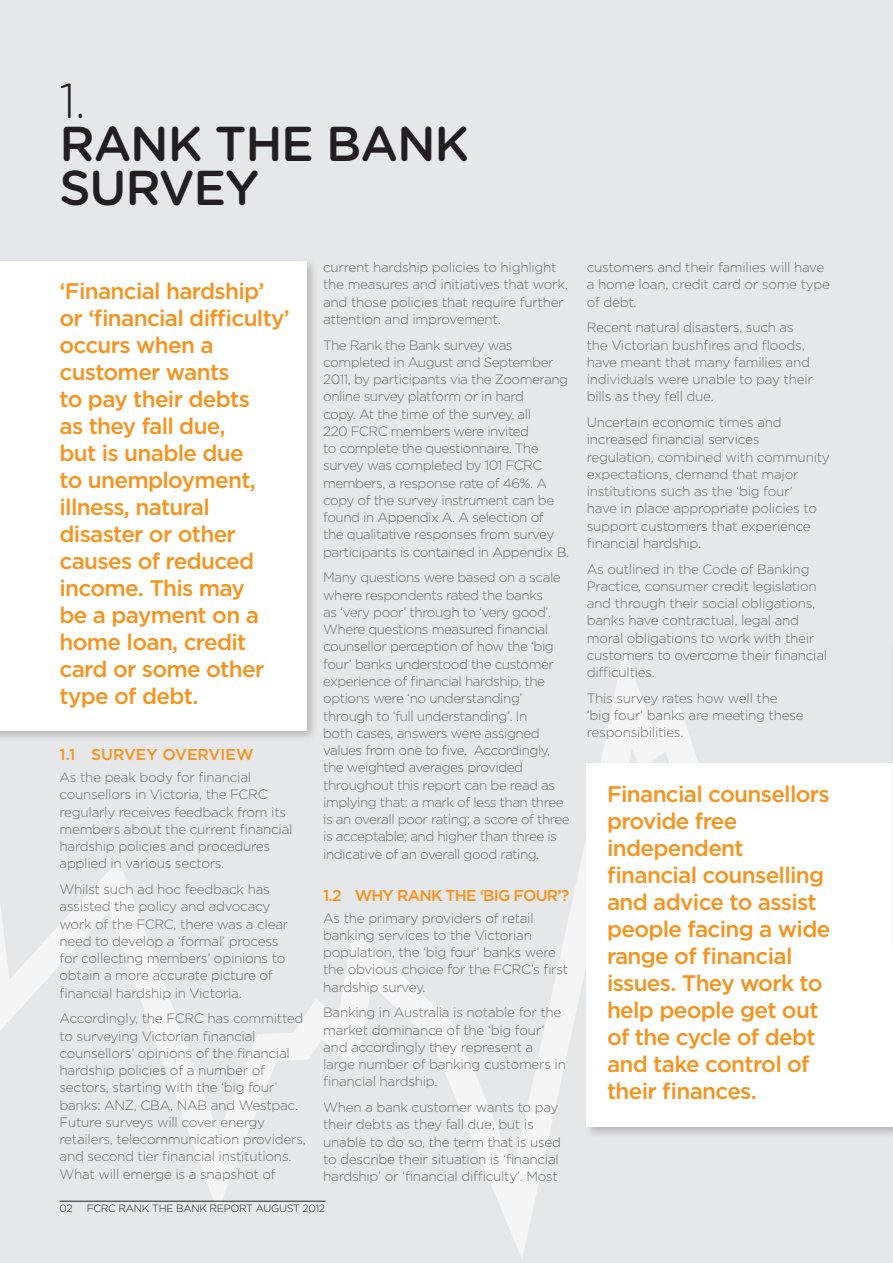
<style>
.page{position:relative;width:893px;height:1263px;background:#e6e7e9}
.page>*{position:absolute;margin:0;border:0;box-sizing:border-box;transform-origin:0 0}
.t1{font:500 48.9px/43.5px "Gotham Rounded";letter-spacing:-.025em;color:#231f20}
.t2{font:300 48.9px "Gotham Rounded";color:#231f20}
.t3{font:500 22.5px/27px "Gotham HTF";letter-spacing:-.03em;color:#f7931d}
.t4{font:500 15.75px "Gotham HTF";color:#f7931d}
.t5{font:300 13.5px/17.2px "Gotham HTF";letter-spacing:-.02em;color:#6c6d70}
.t6{font:300 10.5px "Gotham HTF";letter-spacing:-.025em;color:#231f20}
</style>
<div class="page">
<svg style="left:0;top:651px;width:697px;height:607px"></svg>
<div style="left:0;top:257px;width:319px;height:486px;background:#231f20;opacity:.25"></div>
<div style="left:0;top:261px;width:306px;height:469px;background:#fff"></div>
<div style="left:583px;top:760px;width:310px;height:379px;background:#231f20;opacity:.25"></div>
<div style="left:587px;top:764px;width:306px;height:363px;background:#fff"></div>
<hr style="left:60px;top:1201px;width:265px;height:1px;background:#231f20">
<hr style="left:889px;top:635px;width:4px;height:323px;background:#231f20;opacity:.25">
<hr style="left:892px;top:639px;width:1px;height:306px;background:#fff">
<h1 class="t2" style="left:60px;top:68px;width:28px">1.</h1>
<h1 class="t1" style="left:60px;top:120px;width:411px">RANK THE BANK<br>SURVEY</h1>
<p class="t3" style="left:60px;top:277px;width:232px">‘Financial hardship’ or ‘financial difficulty’ occurs when a customer wants<br>to pay their debts<br>as they fall due,<br>but is unable due<br>to unemployment, illness, natural disaster or other causes of reduced income. This may<br>be a payment on a home loan, credit card or some other type of debt.</p>
<p class="t4" style="left:60px;top:746px;width:196px">1.1 Survey overvi ew</p>
<p class="t5" style="left:60px;top:768px;width:235px">As the peak body for financial counsellors in Victoria, the FCRC regularly receives feedback from its members about the current financial hardship policies and procedures applied in various sectors.</p>
<p class="t5" style="left:60px;top:880px;width:230px">Whilst such ad hoc feedback has assisted the policy and advocacy work of the FCRC, there was a clear need to develop a ‘formal’ process for collecting members’ opinions to obtain a more accurate picture of financial hardship in Victoria.</p>
<p class="t5" style="left:60px;top:1010px;width:248px">Accordingly, the FCRC has committed to surveying Victorian financial counsellors’ opinions of the financial hardship policies of a number of sectors, starting with the ‘big four’ banks: ANZ, CBA, NAB and Westpac.<br>Future surveys will cover energy retailers, telecommunication providers, and second tier financial institutions.<br>What will emerge is a snapshot of</p>
<p class="t5" style="left:323px;top:259px;width:246px">current hardship policies to highlight the measures and initiatives that work, and those policies that require further attention and improvement.</p>
<p class="t5" style="left:323px;top:336px;width:247px">The Rank the Bank survey was completed in August and September 2011, by participants via the Zoomerang online survey platform or in hard<br>copy. At the time of the survey, all<br>220 FCRC members were invited<br>to complete the questionnaire. The survey was completed by 101 FCRC members, a response rate of 46%. A copy of the survey instrument can be found in Appendix A. A selection of<br>the qualitative responses from survey participants is contained in Appendix B.</p>
<p class="t5" style="left:323px;top:569px;width:248px">Many questions were based on a scale where respondents rated the banks<br>as ‘very poor’ through to ‘very good’.<br>Where questions measured financial counsellor perception of how the ‘big four’ banks understood the customer experience of financial hardship, the options were ‘no understanding’ through to ‘full understanding’. In<br>both cases, answers were assigned values from one to five. Accordingly, the weighted averages provided throughout this report can be read as implying that: a mark of less than three is an overall poor rating; a score of three is acceptable; and higher than three is indicative of an overall good rating.</p>
<p class="t4" style="left:323px;top:887px;width:248px">1.2 Why ra nk the ‘bi g four’?</p>
<p class="t5" style="left:323px;top:909px;width:246px">As the primary providers of retail banking services to the Victorian population, the ‘big four’ banks were the obvious choice for the FCRC’s first hardship survey.</p>
<p class="t5" style="left:323px;top:1004px;width:244px">Banking in Australia is notable for the market dominance of the ‘big four’ and accordingly they represent a large number of banking customers in financial hardship.</p>
<p class="t5" style="left:323px;top:1099px;width:239px">When a bank customer wants to pay their debts as they fall due, but is unable to do so, the term that is used to describe their situation is ‘financial hardship’ or ‘financial difficulty’. Most</p>
<p class="t6" style="left:60px;top:1203px;width:15px">02</p>
<p class="t6" style="left:87px;top:1203px;width:240px">FCRC RANK THE BANK REPORT AUGUST 2012</p>
<p class="t5" style="left:587px;top:259px;width:245px">customers and their families will have a home loan, credit card or some type of debt.</p>
<p class="t5" style="left:587px;top:319px;width:227px">Recent natural disasters, such as the Victorian bushfires and floods, have meant that many families and individuals were unable to pay their bills as they fell due.</p>
<p class="t5" style="left:587px;top:414px;width:244px">Uncertain economic times and increased financial services regulation, combined with community expectations, demand that major institutions such as the ‘big four’<br>have in place appropriate policies to support customers that experience financial hardship.</p>
<p class="t5" style="left:587px;top:560px;width:242px">As outlined in the Code of Banking Practice, consumer credit legislation and through their social obligations, banks have contractual, legal and moral obligations to work with their customers to overcome their financial difficulties.</p>
<p class="t5" style="left:587px;top:689px;width:218px">This survey rates how well the ‘big four’ banks are meeting these responsibilities.</p>
<h2 class="t3" style="left:607px;top:780px;width:225px">Financial counsellors provide free independent financial counselling and advice to assist people facing a wide range of financial issues. They work to help people get out of the cycle of debt and take control of their finances.</h2>
</div>
